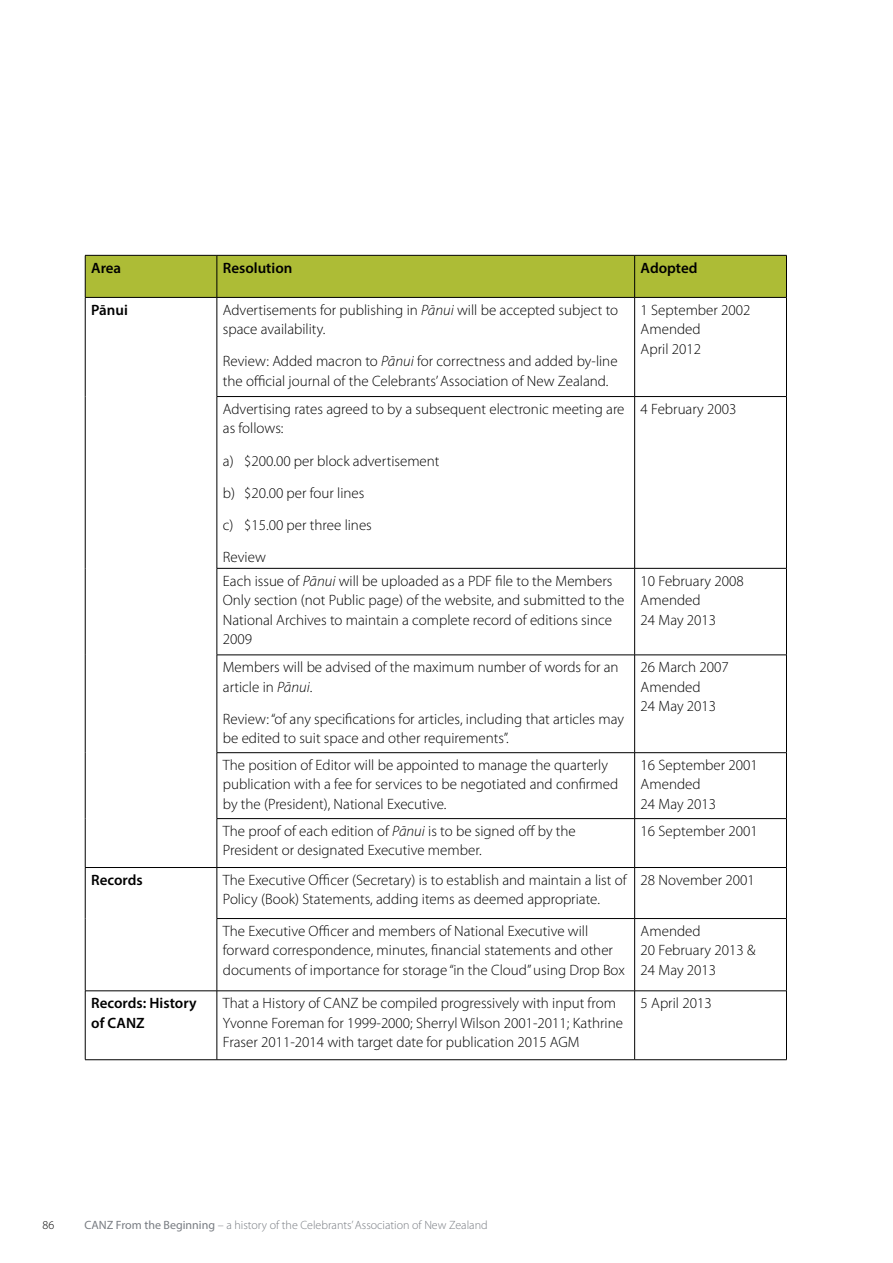
<style>
.page{position:relative;width:893px;height:1263px;background:#fff}
.page>*{position:absolute;margin:0;border:0;box-sizing:border-box;transform-origin:0 0}
.t1{font:300 15px/19.5px "Myriad Pro";color:#000}
.t2{font:600 15px/19.5px "Myriad Pro";color:#000}
.t3{font:300 12px "Myriad Pro";color:#787c82}
.t4{font:300 12px "Myriad Pro";color:#000}
.s1{font-style:italic}
.s2{font-weight:400}
</style>
<div class="page">
<div style="left:86px;top:256px;width:700px;height:41px;background:#adbc36"></div>
<hr style="left:85px;top:255px;width:132px;height:1px;background:#000">
<hr style="left:85px;top:255px;width:1px;height:42px;background:#000">
<hr style="left:217px;top:255px;width:418px;height:1px;background:#000">
<hr style="left:217px;top:255px;width:1px;height:42px;background:#000">
<hr style="left:635px;top:255px;width:152px;height:1px;background:#000">
<hr style="left:634px;top:255px;width:1px;height:42px;background:#000">
<hr style="left:786px;top:255px;width:1px;height:42px;background:#000">
<hr style="left:85px;top:297px;width:132px;height:1px;background:#000">
<hr style="left:217px;top:297px;width:418px;height:1px;background:#000">
<hr style="left:635px;top:297px;width:152px;height:1px;background:#000">
<hr style="left:85px;top:298px;width:1px;height:98px;background:#000">
<hr style="left:217px;top:298px;width:1px;height:98px;background:#000">
<hr style="left:634px;top:298px;width:1px;height:98px;background:#000">
<hr style="left:786px;top:298px;width:1px;height:98px;background:#000">
<hr style="left:85px;top:396px;width:1px;height:172px;background:#000">
<hr style="left:217px;top:396px;width:418px;height:1px;background:#000">
<hr style="left:217px;top:397px;width:1px;height:171px;background:#000">
<hr style="left:635px;top:396px;width:152px;height:1px;background:#000">
<hr style="left:634px;top:397px;width:1px;height:171px;background:#000">
<hr style="left:786px;top:397px;width:1px;height:171px;background:#000">
<hr style="left:85px;top:568px;width:1px;height:87px;background:#000">
<hr style="left:217px;top:568px;width:418px;height:1px;background:#000">
<hr style="left:217px;top:568px;width:1px;height:87px;background:#000">
<hr style="left:635px;top:568px;width:152px;height:1px;background:#000">
<hr style="left:634px;top:568px;width:1px;height:87px;background:#000">
<hr style="left:786px;top:568px;width:1px;height:87px;background:#000">
<hr style="left:85px;top:655px;width:1px;height:98px;background:#000">
<hr style="left:217px;top:655px;width:418px;height:1px;background:#000">
<hr style="left:217px;top:655px;width:1px;height:97px;background:#000">
<hr style="left:635px;top:655px;width:152px;height:1px;background:#000">
<hr style="left:634px;top:655px;width:1px;height:97px;background:#000">
<hr style="left:786px;top:655px;width:1px;height:97px;background:#000">
<hr style="left:85px;top:753px;width:1px;height:66px;background:#000">
<hr style="left:217px;top:752px;width:418px;height:1px;background:#000">
<hr style="left:217px;top:753px;width:1px;height:65px;background:#000">
<hr style="left:635px;top:752px;width:152px;height:1px;background:#000">
<hr style="left:634px;top:753px;width:1px;height:65px;background:#000">
<hr style="left:786px;top:753px;width:1px;height:65px;background:#000">
<hr style="left:85px;top:819px;width:1px;height:48px;background:#000">
<hr style="left:217px;top:818px;width:418px;height:1px;background:#000">
<hr style="left:217px;top:819px;width:1px;height:48px;background:#000">
<hr style="left:635px;top:818px;width:152px;height:1px;background:#000">
<hr style="left:634px;top:819px;width:1px;height:48px;background:#000">
<hr style="left:786px;top:819px;width:1px;height:48px;background:#000">
<hr style="left:85px;top:867px;width:132px;height:1px;background:#000">
<hr style="left:85px;top:868px;width:1px;height:50px;background:#000">
<hr style="left:217px;top:867px;width:418px;height:1px;background:#000">
<hr style="left:217px;top:868px;width:1px;height:50px;background:#000">
<hr style="left:635px;top:867px;width:152px;height:1px;background:#000">
<hr style="left:634px;top:868px;width:1px;height:50px;background:#000">
<hr style="left:786px;top:868px;width:1px;height:50px;background:#000">
<hr style="left:85px;top:918px;width:1px;height:73px;background:#000">
<hr style="left:217px;top:918px;width:418px;height:1px;background:#000">
<hr style="left:217px;top:919px;width:1px;height:72px;background:#000">
<hr style="left:635px;top:918px;width:152px;height:1px;background:#000">
<hr style="left:634px;top:919px;width:1px;height:72px;background:#000">
<hr style="left:786px;top:919px;width:1px;height:72px;background:#000">
<hr style="left:85px;top:990px;width:132px;height:1px;background:#000">
<hr style="left:85px;top:991px;width:1px;height:68px;background:#000">
<hr style="left:217px;top:990px;width:418px;height:1px;background:#000">
<hr style="left:217px;top:991px;width:1px;height:68px;background:#000">
<hr style="left:635px;top:990px;width:152px;height:1px;background:#000">
<hr style="left:634px;top:991px;width:1px;height:68px;background:#000">
<hr style="left:786px;top:991px;width:1px;height:68px;background:#000">
<hr style="left:85px;top:1059px;width:132px;height:1px;background:#000">
<hr style="left:217px;top:1059px;width:418px;height:1px;background:#000">
<hr style="left:635px;top:1059px;width:152px;height:1px;background:#000">
<p class="t2" style="left:91px;top:257px;width:32px">Area</p>
<p class="t2" style="left:223px;top:257px;width:71px">Resolution</p>
<p class="t2" style="left:641px;top:257px;width:58px">Adopted</p>
<p class="t2" style="left:91px;top:299px;width:38px">Pānui</p>
<p class="t1" style="left:223px;top:300px;width:397px">Advertisements for publishing in <span class="s1">Pānui</span> will be accepted subject to space availability.</p>
<p class="t1" style="left:223px;top:351px;width:396px">Review: Added macron to <span class="s1">Pānui</span> for correctness and added by-line the official journal of the Celebrants’ Association of New Zealand.</p>
<p class="t1" style="left:641px;top:300px;width:111px">1 September 2002<br>Amended<br>April 2012</p>
<p class="t1" style="left:223px;top:399px;width:403px">Advertising rates agreed to by a subsequent electronic meeting are as follows:</p>
<p class="t1" style="left:223px;top:444px;width:218px;line-height:32.2px">a) $200.00 per block advertisement b) $20.00 per four lines<br>c) $15.00 per three lines<br>Review</p>
<p class="t1" style="left:641px;top:399px;width:97px">4 February 2003</p>
<p class="t1" style="left:223px;top:571px;width:403px">Each issue of <span class="s1">Pānui</span> will be uploaded as a PDF file to the Members Only section (not Public page) of the website, and submitted to the National Archives to maintain a complete record of editions since 2009</p>
<p class="t1" style="left:641px;top:571px;width:105px">10 February 2008<br>Amended<br>24 May 2013</p>
<p class="t1" style="left:223px;top:657px;width:397px">Members will be advised of the maximum number of words for an article in <span class="s1">Pānui</span>.</p>
<p class="t1" style="left:223px;top:709px;width:403px">Review: “of any specifications for articles, including that articles may be edited to suit space and other requirements”.</p>
<p class="t1" style="left:641px;top:657px;width:90px">26 March 2007<br>Amended<br>24 May 2013</p>
<p class="t1" style="left:223px;top:755px;width:397px">The position of Editor will be appointed to manage the quarterly publication with a fee for services to be negotiated and confirmed by the (President), National Executive.</p>
<p class="t1" style="left:641px;top:755px;width:119px">16 September 2001<br>Amended<br>24 May 2013</p>
<p class="t1" style="left:223px;top:821px;width:354px">The proof of each edition of <span class="s1">Pānui</span> is to be signed off by the<br>President or designated Executive member.</p>
<p class="t1" style="left:641px;top:821px;width:119px">16 September 2001</p>
<p class="t2" style="left:91px;top:869px;width:53px">Records</p>
<p class="t1" style="left:223px;top:870px;width:405px">The Executive Officer (Secretary) is to establish and maintain a list of<br>Policy (Book) Statements, adding items as deemed appropriate.</p>
<p class="t1" style="left:641px;top:870px;width:116px">28 November 2001</p>
<p class="t1" style="left:223px;top:921px;width:404px">The Executive Officer and members of National Executive will forward correspondence, minutes, financial statements and other documents of importance for storage “in the Cloud” using Drop Box</p>
<p class="t1" style="left:641px;top:921px;width:116px">Amended<br>20 February 2013 &amp;<br>24 May 2013</p>
<p class="t2" style="left:91px;top:993px;width:107px">Records: History of CANZ</p>
<p class="t1" style="left:223px;top:993px;width:402px">That a History of CANZ be compiled progressively with input from<br>Yvonne Foreman for 1999-2000; Sherryl Wilson 2001-2011; Kathrine<br>Fraser 2011-2014 with target date for publication 2015 AGM</p>
<p class="t1" style="left:641px;top:993px;width:73px">5 April 2013</p>
<p class="t4" style="left:43px;top:1218px;width:13px">86</p>
<p class="t3" style="left:85px;top:1218px;width:405px"><span class="s2">CANZ From the Beginning</span> – a history of the Celebrants’ Association of New Zealand</p>
</div>
